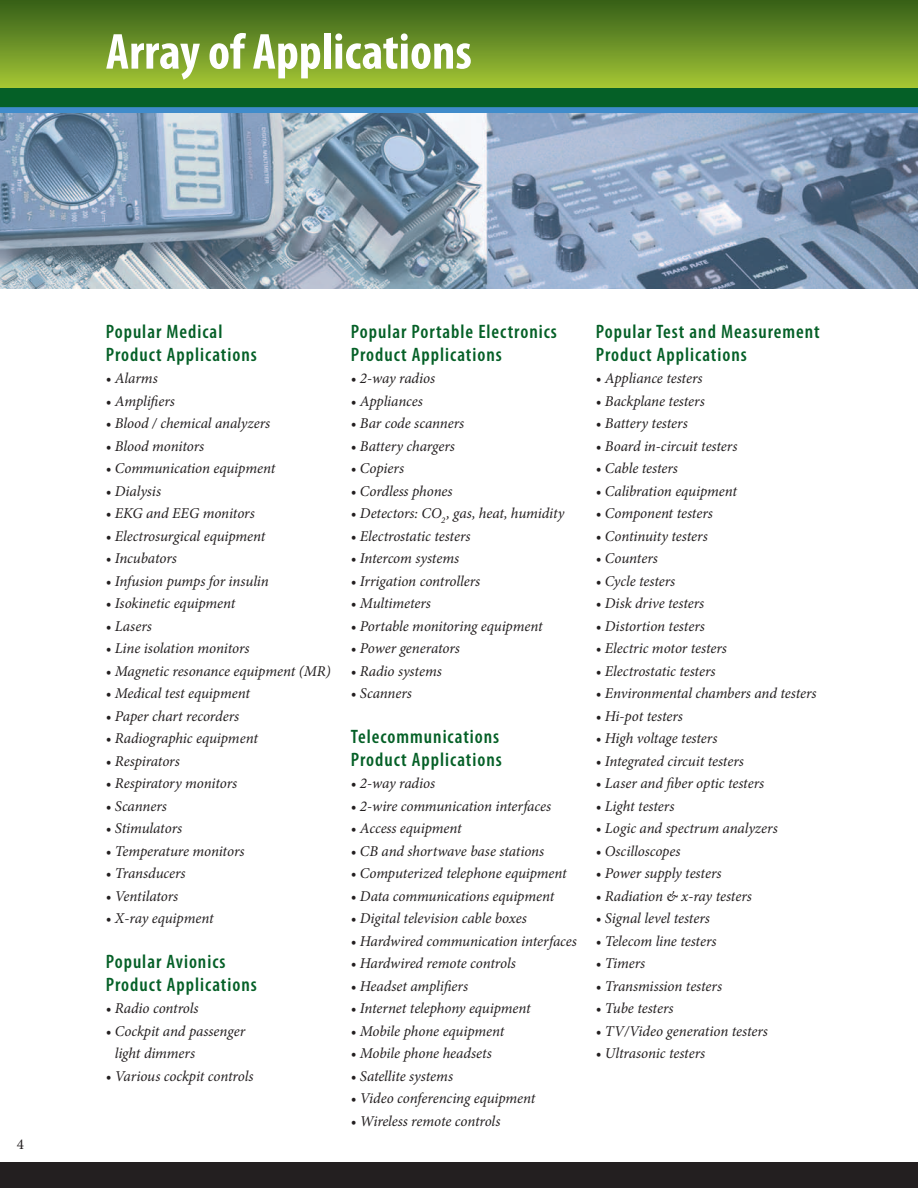
<style>
.page{position:relative;width:918px;height:1188px;background:#fff}
.page>*{position:absolute;margin:0;border:0;box-sizing:border-box;transform-origin:0 0}
.t1{font:700 condensed 51px "Myriad Pro";color:#fff}
.t2{font:600 condensed 19.5px/22.5px "Myriad Pro";letter-spacing:.05em;color:#056027}
.t3{font:italic 15px/22.5px "Minion Pro";letter-spacing:-.01em;color:#231f20}
.t4{font:15px "Minion Pro";color:#231f20}
</style>
<div class="page">
<div style="left:0;top:78px;width:918px;height:32px;background:#056027"></div>
<div style="left:0;top:0;width:918px;height:88px;background:linear-gradient(to bottom,#345e19,#a3c535)"></div>
<div style="left:0;top:1162px;width:918px;height:26px;background:#231f20"></div>
<div style="left:0;top:107px;width:918px;height:6px;background:#408ccb"></div>
<img style="left:0;top:113px;width:918px;height:175px">
<h1 class="t1" style="left:106px;top:20px;width:368px">Array of Applications</h1>
<p class="t4" style="left:17px;top:1134px;width:9px">4</p>
<h2 class="t2" style="left:106px;top:321px;width:152px">Popular Medical<br>Product Applications</h2>
<p class="t3" style="left:106px;top:367px;width:54px">• Alarms</p>
<p class="t3" style="left:106px;top:390px;width:71px">• Amplifiers</p>
<p class="t3" style="left:106px;top:412px;width:166px">• Blood / chemical analyzers</p>
<p class="t3" style="left:106px;top:435px;width:100px">• Blood monitors</p>
<p class="t3" style="left:106px;top:457px;width:171px">• Communication equipment</p>
<p class="t3" style="left:106px;top:480px;width:57px">• Dialysis</p>
<p class="t3" style="left:106px;top:502px;width:150px">• EKG and EEG monitors</p>
<p class="t3" style="left:106px;top:525px;width:161px">• Electrosurgical equipment</p>
<p class="t3" style="left:106px;top:547px;width:73px">• Incubators</p>
<p class="t3" style="left:106px;top:570px;width:164px">• Infusion pumps for insulin</p>
<p class="t3" style="left:106px;top:592px;width:131px">• Isokinetic equipment</p>
<p class="t3" style="left:106px;top:615px;width:48px">• Lasers</p>
<p class="t3" style="left:106px;top:637px;width:145px">• Line isolation monitors</p>
<p class="t3" style="left:106px;top:660px;width:227px">• Magnetic resonance equipment (MR)</p>
<p class="t3" style="left:106px;top:682px;width:146px">• Medical test equipment</p>
<p class="t3" style="left:106px;top:705px;width:135px">• Paper chart recorders</p>
<p class="t3" style="left:106px;top:727px;width:154px">• Radiographic equipment</p>
<p class="t3" style="left:106px;top:750px;width:75px">• Respirators</p>
<p class="t3" style="left:106px;top:772px;width:133px">• Respiratory monitors</p>
<p class="t3" style="left:106px;top:795px;width:63px">• Scanners</p>
<p class="t3" style="left:106px;top:817px;width:78px">• Stimulators</p>
<p class="t3" style="left:106px;top:840px;width:140px">• Temperature monitors</p>
<p class="t3" style="left:106px;top:862px;width:81px">• Transducers</p>
<p class="t3" style="left:106px;top:885px;width:74px">• Ventilators</p>
<p class="t3" style="left:106px;top:907px;width:109px">• X-ray equipment</p>
<h2 class="t2" style="left:106px;top:951px;width:152px">Popular Avionics<br>Product Applications</h2>
<p class="t3" style="left:106px;top:997px;width:94px">• Radio controls</p>
<p class="t3" style="left:115px;top:1020px;width:132px;text-indent:-9px">• Cockpit and passenger light dimmers</p>
<p class="t3" style="left:106px;top:1065px;width:149px">• Various cockpit controls</p>
<h2 class="t2" style="left:351px;top:321px;width:207px">Popular Portable Electronics<br>Product Applications</h2>
<p class="t3" style="left:351px;top:367px;width:86px">• 2-way radios</p>
<p class="t3" style="left:351px;top:390px;width:74px">• Appliances</p>
<p class="t3" style="left:351px;top:412px;width:115px">• Bar code scanners</p>
<p class="t3" style="left:351px;top:435px;width:106px">• Battery chargers</p>
<p class="t3" style="left:351px;top:457px;width:55px">• Copiers</p>
<p class="t3" style="left:351px;top:480px;width:103px">• Cordless phones</p>
<p class="t3" style="left:351px;top:502px;width:215px">• Detectors: CO<sub>2</sub>, gas, heat, humidity</p>
<p class="t3" style="left:351px;top:525px;width:121px">• Electrostatic testers</p>
<p class="t3" style="left:351px;top:547px;width:110px">• Intercom systems</p>
<p class="t3" style="left:351px;top:570px;width:131px">• Irrigation controllers</p>
<p class="t3" style="left:351px;top:592px;width:82px">• Multimeters</p>
<p class="t3" style="left:351px;top:615px;width:193px">• Portable monitoring equipment</p>
<p class="t3" style="left:351px;top:637px;width:111px">• Power generators</p>
<p class="t3" style="left:351px;top:660px;width:93px">• Radio systems</p>
<p class="t3" style="left:351px;top:682px;width:63px">• Scanners</p>
<h2 class="t2" style="left:351px;top:726px;width:152px">Telecommunications<br>Product Applications</h2>
<p class="t3" style="left:351px;top:772px;width:86px">• 2-way radios</p>
<p class="t3" style="left:351px;top:795px;width:202px">• 2-wire communication interfaces</p>
<p class="t3" style="left:351px;top:817px;width:112px">• Access equipment</p>
<p class="t3" style="left:351px;top:840px;width:195px">• CB and shortwave base stations</p>
<p class="t3" style="left:351px;top:862px;width:218px">• Computerized telephone equipment</p>
<p class="t3" style="left:351px;top:885px;width:205px">• Data communications equipment</p>
<p class="t3" style="left:351px;top:907px;width:178px">• Digital television cable boxes</p>
<p class="t3" style="left:351px;top:930px;width:228px">• Hardwired communication interfaces</p>
<p class="t3" style="left:351px;top:952px;width:167px">• Hardwired remote controls</p>
<p class="t3" style="left:351px;top:975px;width:119px">• Headset amplifiers</p>
<p class="t3" style="left:351px;top:997px;width:181px">• Internet telephony equipment</p>
<p class="t3" style="left:351px;top:1020px;width:155px">• Mobile phone equipment</p>
<p class="t3" style="left:351px;top:1042px;width:142px">• Mobile phone headsets</p>
<p class="t3" style="left:351px;top:1065px;width:104px">• Satellite systems</p>
<p class="t3" style="left:351px;top:1087px;width:186px">• Video conferencing equipment</p>
<p class="t3" style="left:351px;top:1110px;width:151px">• Wireless remote controls</p>
<h2 class="t2" style="left:596px;top:321px;width:225px">Popular Test and Measurement<br>Product Applications</h2>
<p class="t3" style="left:596px;top:367px;width:108px">• Appliance testers</p>
<p class="t3" style="left:596px;top:390px;width:110px">• Backplane testers</p>
<p class="t3" style="left:596px;top:412px;width:93px">• Battery testers</p>
<p class="t3" style="left:596px;top:435px;width:143px">• Board in-circuit testers</p>
<p class="t3" style="left:596px;top:457px;width:84px">• Cable testers</p>
<p class="t3" style="left:596px;top:480px;width:143px">• Calibration equipment</p>
<p class="t3" style="left:596px;top:502px;width:119px">• Component testers</p>
<p class="t3" style="left:596px;top:525px;width:113px">• Continuity testers</p>
<p class="t3" style="left:596px;top:547px;width:63px">• Counters</p>
<p class="t3" style="left:596px;top:570px;width:81px">• Cycle testers</p>
<p class="t3" style="left:596px;top:592px;width:110px">• Disk drive testers</p>
<p class="t3" style="left:596px;top:615px;width:110px">• Distortion testers</p>
<p class="t3" style="left:596px;top:637px;width:133px">• Electric motor testers</p>
<p class="t3" style="left:596px;top:660px;width:121px">• Electrostatic testers</p>
<p class="t3" style="left:596px;top:682px;width:222px">• Environmental chambers and testers</p>
<p class="t3" style="left:596px;top:705px;width:89px">• Hi-pot testers</p>
<p class="t3" style="left:596px;top:727px;width:123px">• High voltage testers</p>
<p class="t3" style="left:596px;top:750px;width:150px">• Integrated circuit testers</p>
<p class="t3" style="left:596px;top:772px;width:170px">• Laser and fiber optic testers</p>
<p class="t3" style="left:596px;top:795px;width:80px">• Light testers</p>
<p class="t3" style="left:596px;top:817px;width:183px">• Logic and spectrum analyzers</p>
<p class="t3" style="left:596px;top:840px;width:86px">• Oscilloscopes</p>
<p class="t3" style="left:596px;top:862px;width:127px">• Power supply testers</p>
<p class="t3" style="left:596px;top:885px;width:157px">• Radiation &amp; x-ray testers</p>
<p class="t3" style="left:596px;top:907px;width:115px">• Signal level testers</p>
<p class="t3" style="left:596px;top:930px;width:122px">• Telecom line testers</p>
<p class="t3" style="left:596px;top:952px;width:51px">• Timers</p>
<p class="t3" style="left:596px;top:975px;width:128px">• Transmission testers</p>
<p class="t3" style="left:596px;top:997px;width:79px">• Tube testers</p>
<p class="t3" style="left:596px;top:1020px;width:174px">• TV/Video generation testers</p>
<p class="t3" style="left:596px;top:1042px;width:111px">• Ultrasonic testers</p>
</div>
